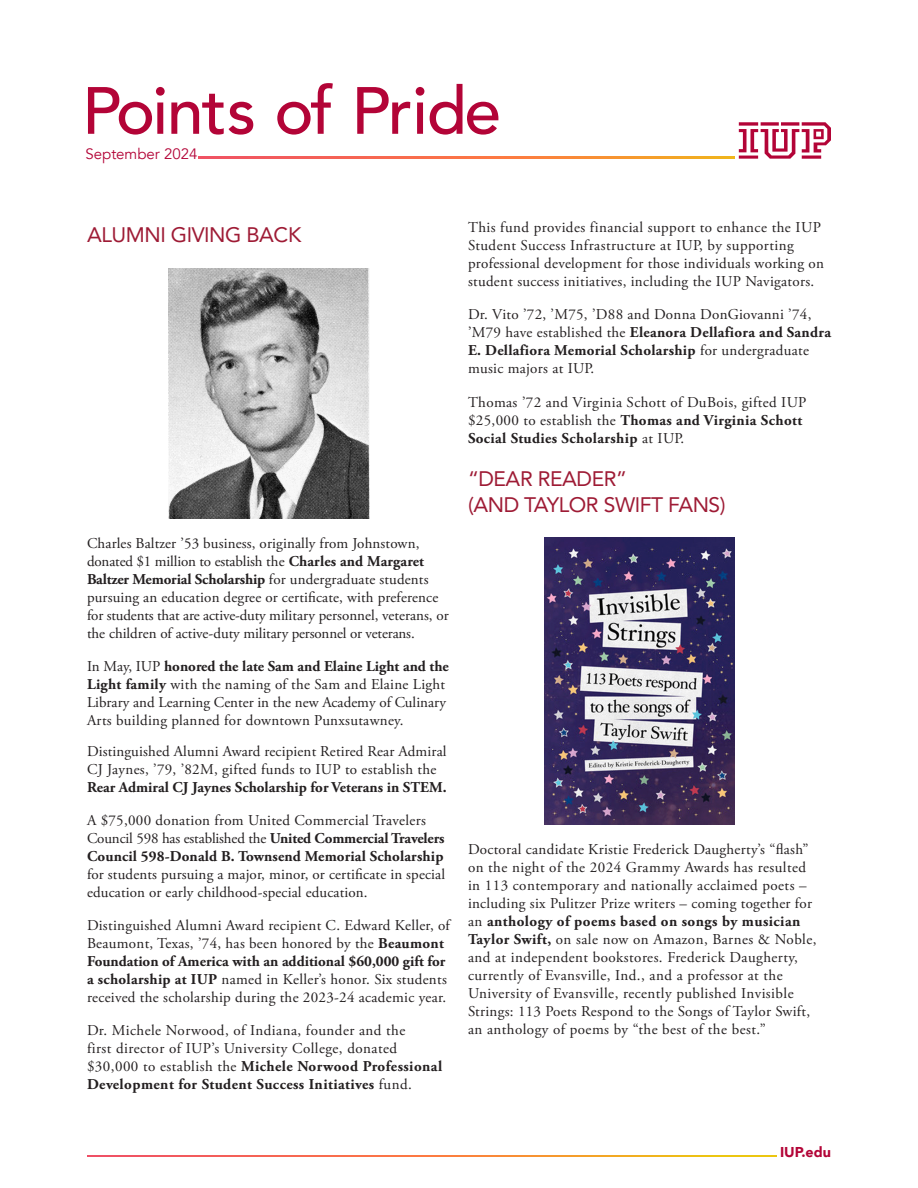
<style>
.page{position:relative;width:918px;height:1188px;background:#fff}
.page>*{position:absolute;margin:0;border:0;box-sizing:border-box;transform-origin:0 0}
.t1{font:500 66px "Avenir";letter-spacing:-.03em;color:#b30437}
.Paragraph_Style_3{font:21px/25.2px "Avenir";letter-spacing:-.02em;color:#9e1b35}
.t2{font:15px/18px "Adobe Garamond Pro";letter-spacing:.02em;color:#231f20}
.t3{font:15px/18px "Adobe Garamond Pro";color:#231f20}
.t4{font:15px "Avenir";color:#b30437}
.t5{font:900 14.25px "Avenir";color:#b30437}
.s1{font-weight:700}
</style>
<div class="page">
<svg style="left:739px;top:122px;width:92px;height:37px"></svg>
<svg style="left:198px;top:157px;width:537px;height:2px"></svg>
<svg style="left:87px;top:1155px;width:690px;height:2px"></svg>
<img style="left:168px;top:268px;width:201px;height:250px">
<img style="left:545px;top:537px;width:190px;height:287px">
<h1 class="t1" style="left:82px;top:54px;width:421px">Points of Pride</h1>
<p class="t4" style="left:86px;top:145px;width:113px">September 2024</p>
<p class="Paragraph_Style_3" style="left:87px;top:221px;width:216px">ALUMNI GIVING BACK</p>
<p class="t3" style="left:87px;top:535px;width:363px">Charles Baltzer ’53 business, originally from Johnstown, donated $1 million to establish the <span class="s1">Charles and Margaret Baltzer Memorial Scholarship</span> for undergraduate students pursuing an education degree or certificate, with preference for students that are active-duty military personnel, veterans, or the children of active-duty military personnel or veterans.</p>
<p class="t2" style="left:87px;top:658px;width:363px">In May, IUP <span class="s1">honored the late Sam and Elaine Light and the Light family</span> with the naming of the Sam and Elaine Light Library and Learning Center in the new Academy of Culinary Arts building planned for downtown Punxsutawney.</p>
<p class="t2" style="left:87px;top:743px;width:361px">Distinguished Alumni Award recipient Retired Rear Admiral<br>CJ Jaynes, ’79, ’82M, gifted funds to IUP to establish the<br><span class="s1">Rear Admiral CJ Jaynes Scholarship for Veterans in STEM.</span></p>
<p class="t2" style="left:87px;top:812px;width:360px">A $75,000 donation from United Commercial Travelers Council 598 has established the <span class="s1">United Commercial Travelers Council 598-Donald B. Townsend Memorial Scholarship </span>for students pursuing a major, minor, or certificate in special education or early childhood-special education.</p>
<p class="t2" style="left:87px;top:917px;width:365px">Distinguished Alumni Award recipient C. Edward Keller, of Beaumont, Texas, ’74, has been honored by the <span class="s1">Beaumont Foundation of America with an additional $60,000 gift for a scholarship at IUP</span> named in Keller’s honor. Six students received the scholarship during the 2023-24 academic year.</p>
<p class="t2" style="left:87px;top:1022px;width:357px">Dr. Michele Norwood, of Indiana, founder and the<br>first director of IUP’s University College, donated $30,000 to establish the <span class="s1">Michele Norwood Professional Development for Student Success Initiatives</span> fund.</p>
<p class="t2" style="left:468px;top:219px;width:357px">This fund provides financial support to enhance the IUP Student Success Infrastructure at IUP, by supporting professional development for those individuals working on student success initiatives, including the IUP Navigators.</p>
<p class="t2" style="left:468px;top:306px;width:364px">Dr. Vito ’72, ’M75, ’D88 and Donna DonGiovanni ’74, ’M79 have established the <span class="s1">Eleanora Dellafiora and Sandra E. Dellafiora Memorial Scholarship</span> for undergraduate music majors at IUP.</p>
<p class="t2" style="left:468px;top:394px;width:340px">Thomas ’72 and Virginia Schott of DuBois, gifted IUP $25,000 to establish the <span class="s1">Thomas and Virginia Schott<br>Social Studies Scholarship</span> at IUP.</p>
<p class="Paragraph_Style_3" style="left:468px;top:466px;width:259px">“DEAR READER”<br>(AND TAYLOR SWIFT FANS)</p>
<p class="t2" style="left:468px;top:840px;width:350px">Doctoral candidate Kristie Frederick Daugherty’s “flash” on the night of the 2024 Grammy Awards has resulted in 113 contemporary and nationally acclaimed poets – including six Pulitzer Prize writers – coming together for an <span class="s1">anthology of poems based on songs by musician Taylor Swift,</span> on sale now on Amazon, Barnes &amp; Noble, and at independent bookstores. Frederick Daugherty, currently of Evansville, Ind., and a professor at the University of Evansville, recently published Invisible Strings: 113 Poets Respond to the Songs of Taylor Swift, an anthology of poems by “the best of the best.”</p>
<p class="t5" style="left:780px;top:1140px;width:52px">IUP.edu</p>
</div>
